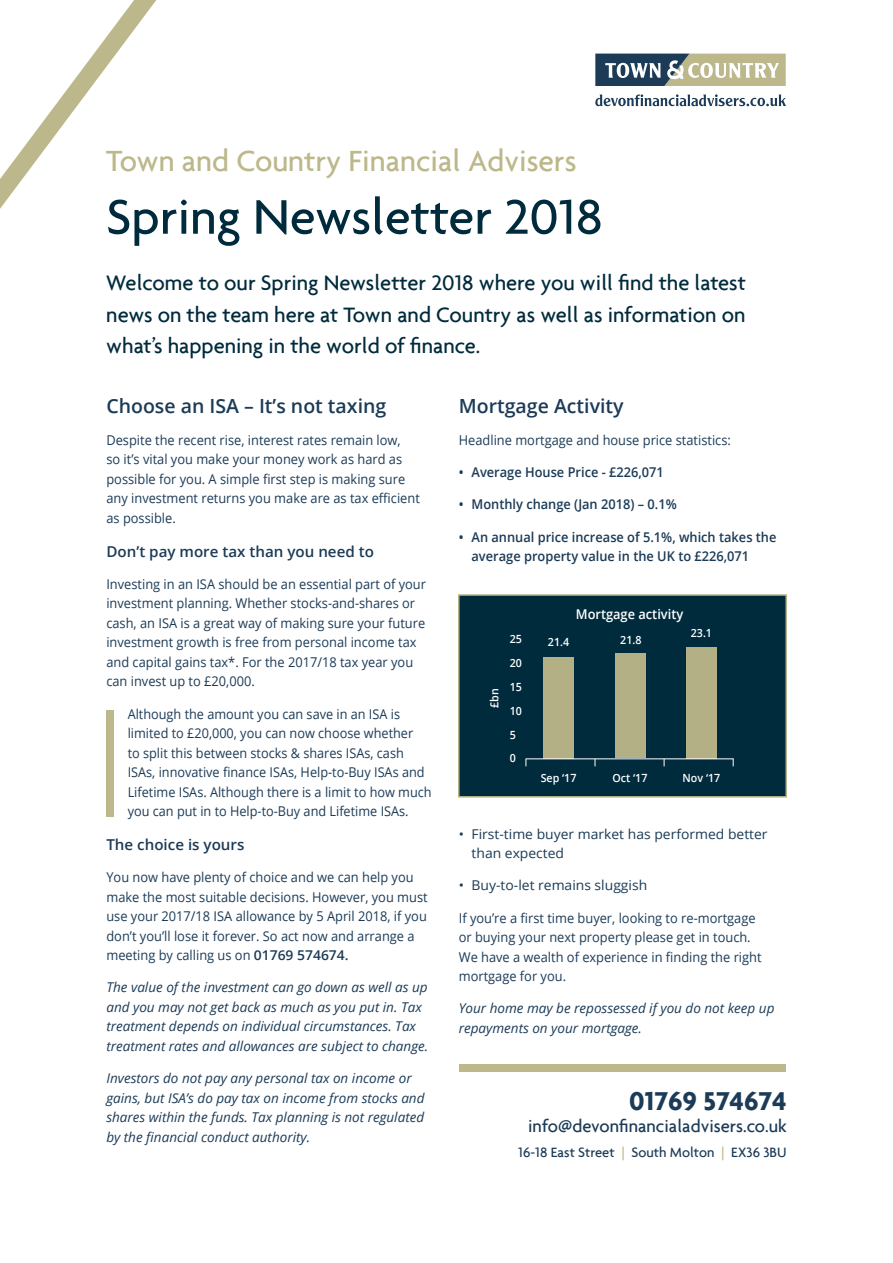
<style>
.page{position:relative;width:893px;height:1263px;background:#fff}
.page>*{position:absolute;margin:0;border:0;box-sizing:border-box;transform-origin:0 0}
.t1{font:500 52.5px "Agenda";color:#002b3d}
.t2{font:500 31.5px "Agenda";color:#bcb88b}
.t3{font:700 27.75px "Agenda";color:#1b3b57}
.t4{font:500 22.5px/31.5px "Agenda";color:#002b3d;text-align:justify}
.titles{font:600 19.5px "Open Sans";color:#1b3b57}
.t5{font:500 18.6px "Agenda";color:#1b3b57}
.quote{font:600 15px "Open Sans";color:#1b3b57}
.t6{font:500 14.55px "Agenda";color:#1b3b57}
.body{font:13.5px/19.5px "Open Sans";color:#1b3b57;scale:.95 1}
.body-2{font:italic 13.5px/19.5px "Open Sans";color:#1b3b57}
.body-3{font:13.5px/19.5px "Open Sans";color:#1b3b57;scale:.94 1}
.body-4{font:600 13.5px/19.5px "Open Sans";color:#1b3b57;scale:.95 1}
.body-5{font:13.5px/19.5px "Open Sans";color:#1b3b57}
.body-6{font:600 13.5px "Open Sans";color:#fff;scale:.95 1}
.body-7{font:600 11.25px "Open Sans";color:#fff;scale:.95 1}
.s1{font-weight:600}
.s2{color:#bcb88b}
</style>
<div class="page">
<div style="left:459px;top:1064px;width:327px;height:8px;background:#bcb88b"></div>
<svg style="left:0;top:0;width:156px;height:209px"></svg>
<svg style="left:595px;top:54px;width:191px;height:32px;background:#919b90"></svg>
<svg style="left:595px;top:94px;width:191px;height:12px"></svg>
<div style="left:458px;top:594px;width:329px;height:203px;background:#002b3d;border:2px solid #b3b085"></div>
<div style="left:686px;top:647px;width:31px;height:111px;background:#b3b085"></div>
<div style="left:616px;top:654px;width:30px;height:104px;background:#b3b085"></div>
<div style="left:543px;top:657px;width:31px;height:101px;background:#b3b085"></div>
<hr style="left:526px;top:758px;width:207px;height:1px;background:#fff">
<div style="left:106px;top:710px;width:8px;height:106px;background:#bcb88b"></div>
<p class="t2" style="left:106px;top:141px;width:472px">Town and Country Financial Advisers</p>
<p class="t1" style="left:106px;top:185px;width:498px">Spring Newsletter 2018</p>
<p class="t4" style="left:106px;top:267px;width:641px">Welcome to our Spring Newsletter 2018 where you will find the latest news on the team here at Town and Country as well as information on what’s happening in the world of finance.</p>
<p class="titles" style="left:106px;top:392px;width:281px">Choose an ISA – It’s not taxing</p>
<p class="body" style="left:106px;top:430px;width:331px">Despite the recent rise, interest rates remain low,<br>so it’s vital you make your money work as hard as possible for you. A simple first step is making sure any investment returns you make are as tax efficient as possible.</p>
<p class="quote" style="left:106px;top:541px;width:269px">Don’t pay more tax than you need to</p>
<p class="body" style="left:106px;top:574px;width:338px">Investing in an ISA should be an essential part of your investment planning. Whether stocks-and-shares or cash, an ISA is a great way of making sure your future investment growth is free from personal income tax and capital gains tax*. For the 2017/18 tax year you can invest up to £20,000.</p>
<p class="body-3" style="left:128px;top:704px;width:325px">Although the amount you can save in an ISA is limited to £20,000, you can now choose whether<br>to split this between stocks &amp; shares ISAs, cash ISAs, innovative finance ISAs, Help-to-Buy ISAs and Lifetime ISAs. Although there is a limit to how much you can put in to Help-to-Buy and Lifetime ISAs.</p>
<p class="quote" style="left:106px;top:834px;width:140px">The choice is yours</p>
<p class="body" style="left:106px;top:867px;width:340px">You now have plenty of choice and we can help you make the most suitable decisions. However, you must use your 2017/18 ISA allowance by 5 April 2018, if you don’t you’ll lose it forever. So act now and arrange a meeting by calling us on <span class="s1">01769 574674.</span></p>
<p class="body-2" style="left:106px;top:977px;width:323px">The value of the investment can go down as well as up and you may not get back as much as you put in. Tax treatment depends on individual circumstances. Tax treatment rates and allowances are subject to change.</p>
<p class="body-2" style="left:106px;top:1068px;width:320px">Investors do not pay any personal tax on income or gains, but ISA’s do pay tax on income from stocks and shares within the funds. Tax planning is not regulated by the financial conduct authority.</p>
<p class="titles" style="left:459px;top:392px;width:166px">Mortgage Activity</p>
<p class="body" style="left:459px;top:430px;width:288px">Headline mortgage and house price statistics:</p>
<p class="body-4" style="left:459px;top:462px;width:217px">• Average House Price - £226,071</p>
<p class="body-4" style="left:459px;top:494px;width:231px">• Monthly change (Jan 2018) – 0.1%</p>
<p class="body-4" style="left:472px;top:527px;width:322px;text-indent:-13px">• An annual price increase of 5.1%, which takes the average property value in the UK to £226,071</p>
<p class="body-7" style="left:487px;top:708px;width:22px;rotate:-90deg">£bn</p>
<p class="body-7" style="left:510px;top:631px;width:14px">25</p>
<p class="body-7" style="left:510px;top:655px;width:14px">20</p>
<p class="body-7" style="left:510px;top:679px;width:14px">15</p>
<p class="body-7" style="left:510px;top:703px;width:14px">10</p>
<p class="body-7" style="left:510px;top:727px;width:8px">5</p>
<p class="body-7" style="left:510px;top:750px;width:8px">0</p>
<p class="body-7" style="left:548px;top:634px;width:24px">21.4</p>
<p class="body-6" style="left:576px;top:604px;width:115px">Mortgage activity</p>
<p class="body-7" style="left:620px;top:632px;width:24px">21.8</p>
<p class="body-7" style="left:691px;top:625px;width:24px">23.1</p>
<p class="body-7" style="left:541px;top:770px;width:39px">Sep ‘17</p>
<p class="body-7" style="left:612px;top:770px;width:38px">Oct ‘17</p>
<p class="body-7" style="left:683px;top:770px;width:41px">Nov ‘17</p>
<p class="body-5" style="left:472px;top:824px;width:298px;text-indent:-13px">• First-time buyer market has performed better than expected</p>
<p class="body-5" style="left:459px;top:875px;width:190px">• Buy-to-let remains sluggish</p>
<p class="body" style="left:459px;top:908px;width:320px">If you’re a first time buyer, looking to re-mortgage or buying your next property please get in touch.<br>We have a wealth of experience in finding the right mortgage for you.</p>
<p class="body-2" style="left:459px;top:998px;width:317px">Your home may be repossessed if you do not keep up repayments on your mortgage.</p>
<p class="t3" style="left:629px;top:1084px;width:159px">01769 574674</p>
<p class="t5" style="left:528px;top:1115px;width:260px">info@devonfinancialadvisers.co.uk</p>
<p class="t6" style="left:518px;top:1143px;width:270px">16-18 East Street <span class="s2">|</span> South Molton <span class="s2">|</span> EX36 3BU</p>
</div>
